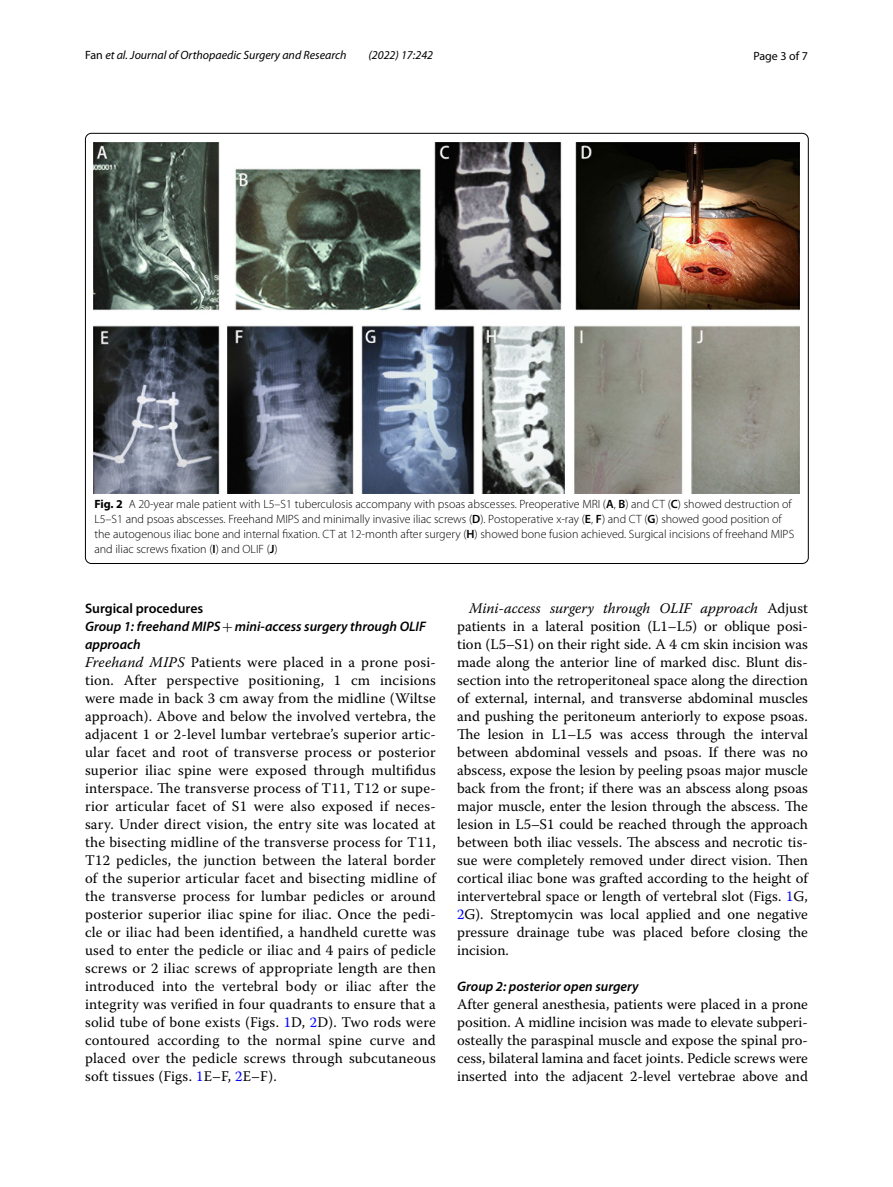
<style>
.page{position:relative;width:893px;height:1187px;background:#fff}
.page>*{position:absolute;margin:0;border:0;box-sizing:border-box;transform-origin:0 0}
.t1{font:14.7px/18px "Warnock Pro";color:#000;text-align:justify}
.t2{font:italic 600 13.8px/18px "Myriad Pro";color:#000}
.t3{font:300 12px/15px "Myriad Pro";color:#000}
.t4{font:italic 12px "Myriad Pro";color:#000}
.t5{font:12px "Myriad Pro";color:#000}
.s1{font-style:normal}
.s2{font-weight:700}
.s3{font-weight:600}
.s4{font-family:"MTSY";font-weight:400;font-style:normal}
.s5{font-style:italic}
.s6{color:#00f}
</style>
<div class="page">
<img style="left:94px;top:142px;width:706px;height:351px">
<p class="t4" style="left:85px;top:48px;width:263px"><span class="s1">Fan</span> et al. Journal of Orthopaedic Surgery and Research</p>
<p class="t4" style="left:368px;top:48px;width:66px">(2022) 17:242</p>
<p class="t5" style="left:753px;top:48px;width:56px">Page 3 of 7</p>
<p class="t3" style="left:94px;top:497px;width:701px"><span class="s2">Fig. 2</span> A 20-year male patient with L5–S1 tuberculosis accompany with psoas abscesses. Preoperative MRI (<span class="s3">A</span>, <span class="s3">B</span>) and CT (<span class="s3">C</span>) showed destruction of L5–S1 and psoas abscesses. Freehand MIPS and minimally invasive iliac screws (<span class="s3">D</span>). Postoperative x-ray (<span class="s3">E</span>, <span class="s3">F</span>) and CT (<span class="s3">G</span>) showed good position of the autogenous iliac bone and internal fixation. CT at 12-month after surgery (<span class="s3">H</span>) showed bone fusion achieved. Surgical incisions of freehand MIPS and iliac screws fixation (<span class="s3">I</span>) and OLIF (<span class="s3">J</span>)</p>
<p class="t2" style="left:85px;top:598px;width:342px"><span class="s1">Surgical procedures<br></span>Group 1: freehand MIPS<span class="s4">+</span>mini‑access surgery through OLIF approach</p>
<p class="t1" style="left:85px;top:652px;width:352px"><span class="s5">Freehand MIPS</span> Patients were placed in a prone posi&shy;tion. After perspective positioning, 1 cm incisions were made in back 3 cm away from the midline (Wiltse approach). Above and below the involved vertebra, the adjacent 1 or 2-level lumbar vertebrae’s superior artic&shy;ular facet and root of transverse process or posterior superior iliac spine were exposed through multifidus interspace. The transverse process of T11, T12 or supe&shy;rior articular facet of S1 were also exposed if neces&shy;sary. Under direct vision, the entry site was located at the bisecting midline of the transverse process for T11, T12 pedicles, the junction between the lateral border of the superior articular facet and bisecting midline of the transverse process for lumbar pedicles or around posterior superior iliac spine for iliac. Once the pedi&shy;cle or iliac had been identified, a handheld curette was used to enter the pedicle or iliac and 4 pairs of pedicle screws or 2 iliac screws of appropriate length are then introduced into the vertebral body or iliac after the integrity was verified in four quadrants to ensure that a solid tube of bone exists (Figs. <span class="s6">1</span>D, <span class="s6">2</span>D). Two rods were contoured according to the normal spine curve and placed over the pedicle screws through subcutaneous soft tissues (Figs. <span class="s6">1</span>E–F, <span class="s6">2</span>E–F).</p>
<p class="t1" style="left:457px;top:599px;width:352px;text-indent:12px"><span class="s5">Mini-access surgery through OLIF approach</span> Adjust patients in a lateral position (L1–L5) or oblique posi&shy;tion (L5–S1) on their right side. A 4 cm skin incision was made along the anterior line of marked disc. Blunt dis&shy;section into the retroperitoneal space along the direction of external, internal, and transverse abdominal muscles and pushing the peritoneum anteriorly to expose psoas.<br>The lesion in L1–L5 was access through the interval between abdominal vessels and psoas. If there was no abscess, expose the lesion by peeling psoas major muscle back from the front; if there was an abscess along psoas major muscle, enter the lesion through the abscess. The lesion in L5–S1 could be reached through the approach between both iliac vessels. The abscess and necrotic tis&shy;sue were completely removed under direct vision. Then cortical iliac bone was grafted according to the height of intervertebral space or length of vertebral slot (Figs. <span class="s6">1</span>G, <span class="s6">2</span>G). Streptomycin was local applied and one negative pressure drainage tube was placed before closing the incision.</p>
<p class="t2" style="left:457px;top:977px;width:183px">Group 2: posterior open surgery</p>
<p class="t1" style="left:457px;top:995px;width:352px">After general anesthesia, patients were placed in a prone position. A midline incision was made to elevate subperi&shy;osteally the paraspinal muscle and expose the spinal pro&shy;cess, bilateral lamina and facet joints. Pedicle screws were inserted into the adjacent 2-level vertebrae above and</p>
</div>
